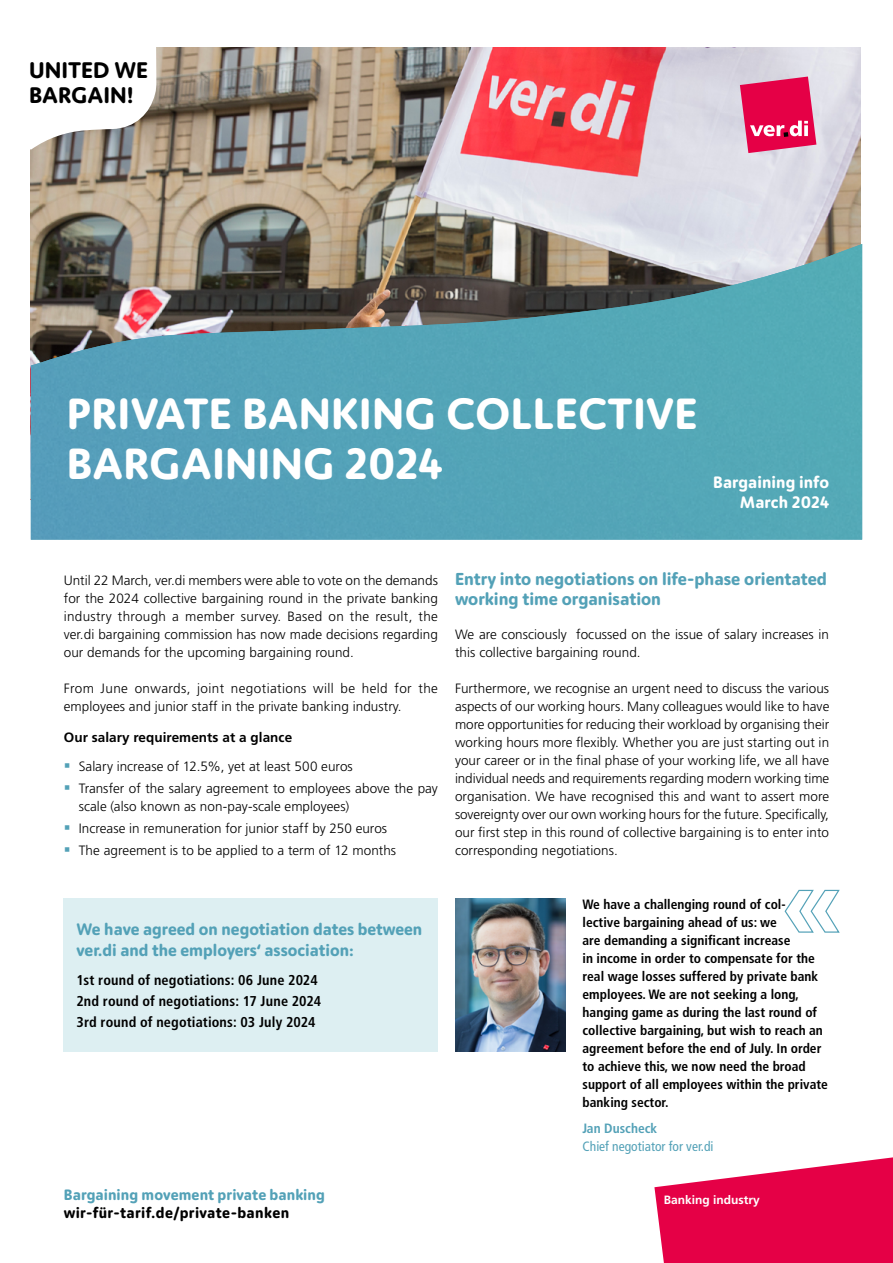
<style>
.page{position:relative;width:893px;height:1263px;background:#fff}
.page>*{position:absolute;margin:0;border:0;box-sizing:border-box;transform-origin:0 0}
.Ü1{font:700 43.5px/49.5px "Moniker Basic";letter-spacing:.005em;color:#fff}
.Normal_text{font:700 22.5px "Moniker Basic";color:#000}
.Ü3{font:700 17.25px/20.7px "Moniker Basic";color:#53a1b7}
.t1{font:700 16.5px/21px "Moniker Basic";color:#53a1b7}
.Normal_text-2{font:700 16.5px "Moniker Basic";letter-spacing:.005em;color:#fff}
.t2{font:700 15px "Moniker Basic";letter-spacing:.005em;color:#53a1b7}
.t3{font:700 15px "Moniker Basic";letter-spacing:.025em;color:#000}
.t4{font:700 condensed 14.25px/21px "Frutiger LT Std";letter-spacing:.01em;color:#000}
.Normal_text-3{font:300 13.5px/18px "Frutiger LT Std";letter-spacing:.005em;color:#000}
.Zitat{font:700 condensed 13.5px/18px "Frutiger LT Std";color:#000}
.Normal_text-4{font:700 13.5px "Frutiger LT Std";letter-spacing:.005em;color:#000}
.Zitierender{font:condensed 13.5px "Frutiger LT Std";color:#53a1b7}
.Zitierender-2{font:700 condensed 13.5px "Frutiger LT Std";color:#53a1b7}
.T1_Absender_unten{font:700 12px "Frutiger LT Std";color:#fff}
</style>
<div class="page">
<img style="left:31px;top:47px;width:830px;height:197px">
<img style="left:31px;top:244px;width:831px;height:296px">
<svg style="left:31px;top:47px;width:125px;height:102px"></svg>
<svg style="left:740px;top:77px;width:76px;height:76px;background:#e4396f"></svg>
<svg style="left:654px;top:1157px;width:239px;height:106px"></svg>
<img style="left:455px;top:898px;width:111px;height:153px">
<svg style="left:784px;top:889px;width:56px;height:44px"></svg>
<div style="left:64px;top:898px;width:374px;height:153px;background:#ddeff2"></div>
<p class="Normal_text" style="left:29px;top:55px;width:121px">UNITED WE</p>
<p class="Normal_text" style="left:29px;top:80px;width:106px">BARGAIN!</p>
<p class="Ü1" style="left:67px;top:387px;width:632px">PRIVATE BANKING COLLECTIVE<br>BARGAINING 2024</p>
<p class="Normal_text-2" style="left:713px;top:471px;width:117px">Bargaining info</p>
<p class="Normal_text-2" style="left:740px;top:491px;width:91px">March 2024</p>
<p class="Normal_text-3" style="left:64px;top:571px;width:376px;text-align:justify">Until 22 March, ver.di members were able to vote on the demands for the 2024 collective bargaining round in the private banking industry through a member survey. Based on the result, the ver.di bargaining commission has now made decisions regarding our demands for the upcoming bargaining round.</p>
<p class="Normal_text-3" style="left:64px;top:679px;width:376px">From June onwards, joint negotiations will be held for the employees and junior staff in the private banking industry.</p>
<p class="Normal_text-4" style="left:64px;top:729px;width:230px">Our salary requirements at a glance</p>
<p class="Normal_text-3" style="left:79px;top:757px;width:276px">Salary increase of 12.5%, yet at least 500 euros</p>
<p class="Normal_text-3" style="left:79px;top:779px;width:361px">Transfer of the salary agreement to employees above the pay scale (also known as non-pay-scale employees)</p>
<p class="Normal_text-3" style="left:79px;top:820px;width:310px">Increase in remuneration for junior staff by 250 euros</p>
<p class="Normal_text-3" style="left:79px;top:842px;width:319px">The agreement is to be applied to a term of 12 months</p>
<p class="t1" style="left:77px;top:918px;width:347px">We have agreed on negotiation dates between ver.di and the employers‘ association:</p>
<p class="t4" style="left:77px;top:970px;width:246px">1st round of negotiations: 06 June 2024<br>2nd round of negotiations: 17 June 2024<br>3rd round of negotiations: 03 July 2024</p>
<p class="t2" style="left:64px;top:1184px;width:263px">Bargaining movement private banking</p>
<p class="t3" style="left:64px;top:1202px;width:227px">wir-für-tarif.de/private-banken</p>
<p class="Ü3" style="left:455px;top:567px;width:374px">Entry into negotiations on life-phase orientated working time organisation</p>
<p class="Normal_text-3" style="left:455px;top:625px;width:376px">We are consciously focussed on the issue of salary increases in this collective bargaining round.</p>
<p class="Normal_text-3" style="left:455px;top:679px;width:376px;text-align:justify">Furthermore, we recognise an urgent need to discuss the various aspects of our working hours. Many colleagues would like to have more opportunities for reducing their workload by organising their working hours more flexibly. Whether you are just starting out in your career or in the final phase of your working life, we all have individual needs and requirements regarding modern working time organisation. We have recognised this and want to assert more sovereignty over our own working hours for the future. Specifically, our first step in this round of collective bargaining is to enter into corresponding negotiations.</p>
<p class="Zitat" style="left:583px;top:895px;width:247px">We have a challenging round of col-<br>lective bargaining ahead of us: we<br>are demanding a significant increase<br>in income in order to compensate for the real wage losses suffered by private bank employees. We are not seeking a long, hanging game as during the last round of collective bargaining, but wish to reach an agreement before the end of July. In order to achieve this, we now need the broad support of all employees within the private banking sector.</p>
<p class="Zitierender-2" style="left:583px;top:1120px;width:76px">Jan Duscheck</p>
<p class="Zitierender" style="left:583px;top:1138px;width:132px">Chief negotiator for ver.di</p>
<p class="T1_Absender_unten" style="left:664px;top:1192px;width:98px">Banking industry</p>
</div>
